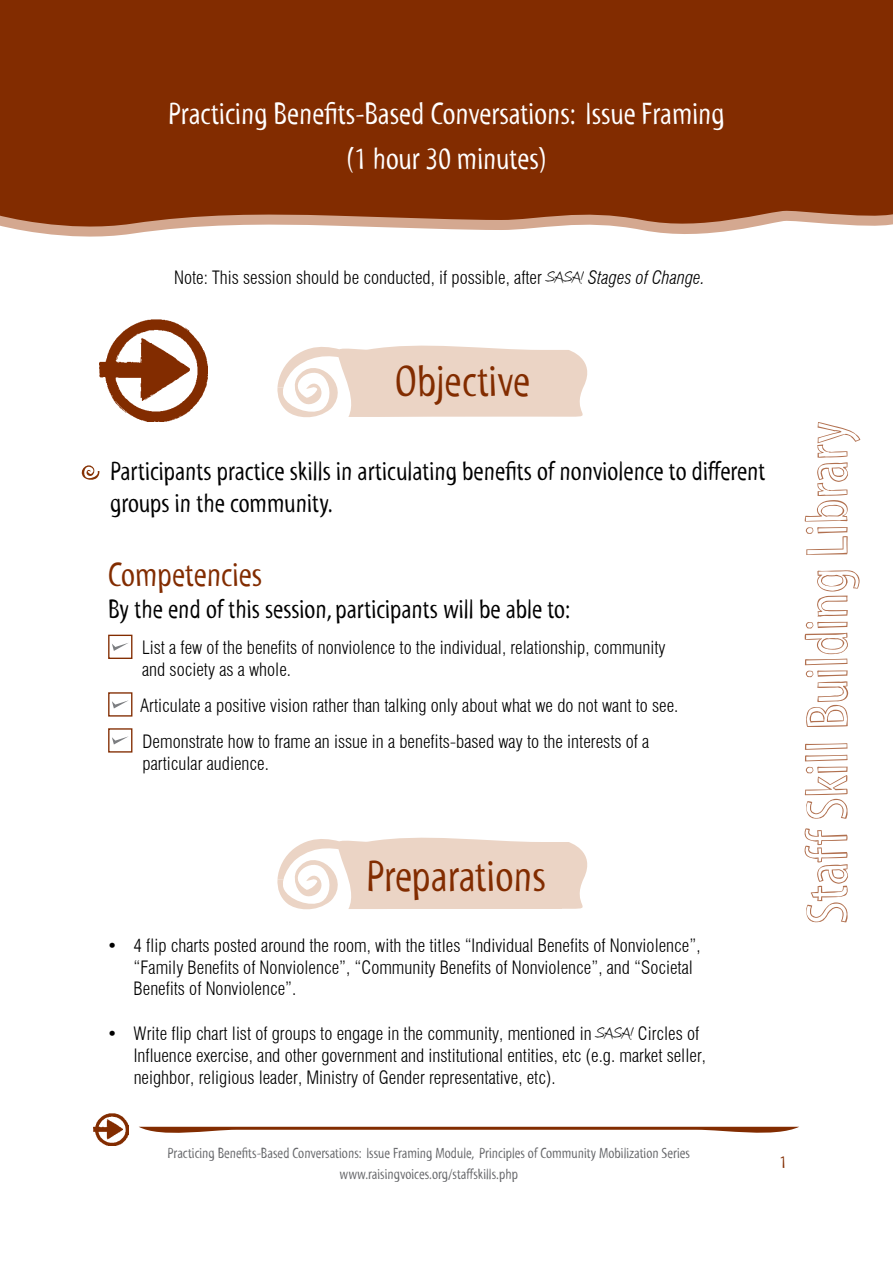
<style>
.page{position:relative;width:893px;height:1263px;background:#fff}
.page>*{position:absolute;margin:0;border:0;box-sizing:border-box;transform-origin:0 0}
.t1{font:60.15px "Myriad Std Sketch";color:#b1704f}
.t2{font:45px "Myriad Tilt";color:#822c00}
.t3{font:34.5px "Myriad Tilt";color:#822c00}
.t4{font:31.5px/45px "Myriad Tilt";color:#fff;text-align:center}
.t5{font:27px/32.4px "Myriad Tilt";color:#000}
.t6{font:300 condensed 18px/21.6px "Swiss 721 BT";color:#000}
.t7{font:18px "Myriad Tilt";color:#822c00}
.t8{font:15px/21px "Myriad Tilt";color:#67686b;text-align:center}
.s1{font-family:"Attractmorewomen";font-weight:400;font-stretch:normal;font-size:19.5px}
.s2{font-style:italic}
</style>
<div class="page">
<svg style="left:139px;top:1127px;width:660px;height:6px"></svg>
<img style="left:94px;top:1113px;width:34px;height:33px">
<div style="left:0;top:0;width:893px;height:218px;background:#822c00"></div>
<svg style="left:81px;top:465px;width:19px;height:15px"></svg>
<div style="left:108px;top:635px;width:24px;height:24px;background:#fff;border:1px solid #822c00"></div>
<svg style="left:112px;top:643px;width:16px;height:8px"></svg>
<div style="left:108px;top:692px;width:24px;height:24px;background:#fff;border:1px solid #822c00"></div>
<svg style="left:112px;top:700px;width:16px;height:8px"></svg>
<div style="left:108px;top:728px;width:24px;height:24px;background:#fff;border:1px solid #822c00"></div>
<svg style="left:112px;top:736px;width:16px;height:8px"></svg>
<svg style="left:277px;top:837px;width:311px;height:73px"></svg>
<div style="left:366px;top:857px;width:195px;height:51px;background:#ebd4c5"></div>
<svg style="left:277px;top:345px;width:311px;height:73px"></svg>
<img style="left:99px;top:320px;width:108px;height:102px">
<svg style="left:40px;top:233px;width:669px;height:4px"></svg>
<svg style="left:0;top:210px;width:893px;height:23px"></svg>
<h3 class="t4" style="left:168px;top:92px;width:558px">Practicing Benefits-Based Conversations: Issue Framing (1 hour 30 minutes)</h3>
<p class="t6" style="left:174px;top:266px;width:533px">Note: This session should be conducted, if possible, after <span class="s1">SASA!</span> <span class="s2">Stages of Change.</span></p>
<h2 class="t2" style="left:395px;top:357px;width:136px">Objective</h2>
<h3 class="t5" style="left:110px;top:455px;width:657px">Participants practice skills in articulating benefits of nonviolence to different groups in the community.</h3>
<h3 class="t3" style="left:108px;top:556px;width:156px">Competencies</h3>
<h3 class="t5" style="left:108px;top:594px;width:464px">By the end of this session, participants will be able to:</h3>
<p class="t6" style="left:142px;top:637px;width:525px">List a few of the benefits of nonviolence to the individual, relationship, community and society as a whole.</p>
<p class="t6" style="left:140px;top:687px;width:540px;line-height:36px">Articulate a positive vision rather than talking only about what we do not want to see.<br>Demonstrate how to frame an issue in a benefits-based way to the interests of a</p>
<p class="t6" style="left:143px;top:752px;width:128px">particular audience.</p>
<h2 class="t2" style="left:366px;top:851px;width:181px">Preparations</h2>
<p class="t6" style="left:134px;top:935px;width:568px;text-indent:-26px">• 4 flip charts posted around the room, with the titles “individual benefits of nonviolence”, “family benefits of nonviolence”, “Community Benefits of Nonviolence”, and “Societal<br>Benefits of Nonviolence”.</p>
<p class="t6" style="left:134px;top:1023px;width:574px;text-indent:-26px">• Write flip chart list of groups to engage in the community, mentioned in <span class="s1">SASA!</span> Circles of<br>Influence exercise, and other government and institutional entities, etc (e.g. market seller, neighbor, religious leader, Ministry of Gender representative, etc).</p>
<h1 class="t1" style="left:793px;top:924px;width:506px;rotate:-90deg">Staff Skill Building Library</h1>
<p class="t8" style="left:168px;top:1142px;width:524px">Practicing Benefits-Based Conversations: Issue Framing Module, Principles of Community Mobilization Series www.raisingvoices.org/staffskills.php</p>
<p class="t7" style="left:779px;top:1152px;width:9px">1</p>
</div>
